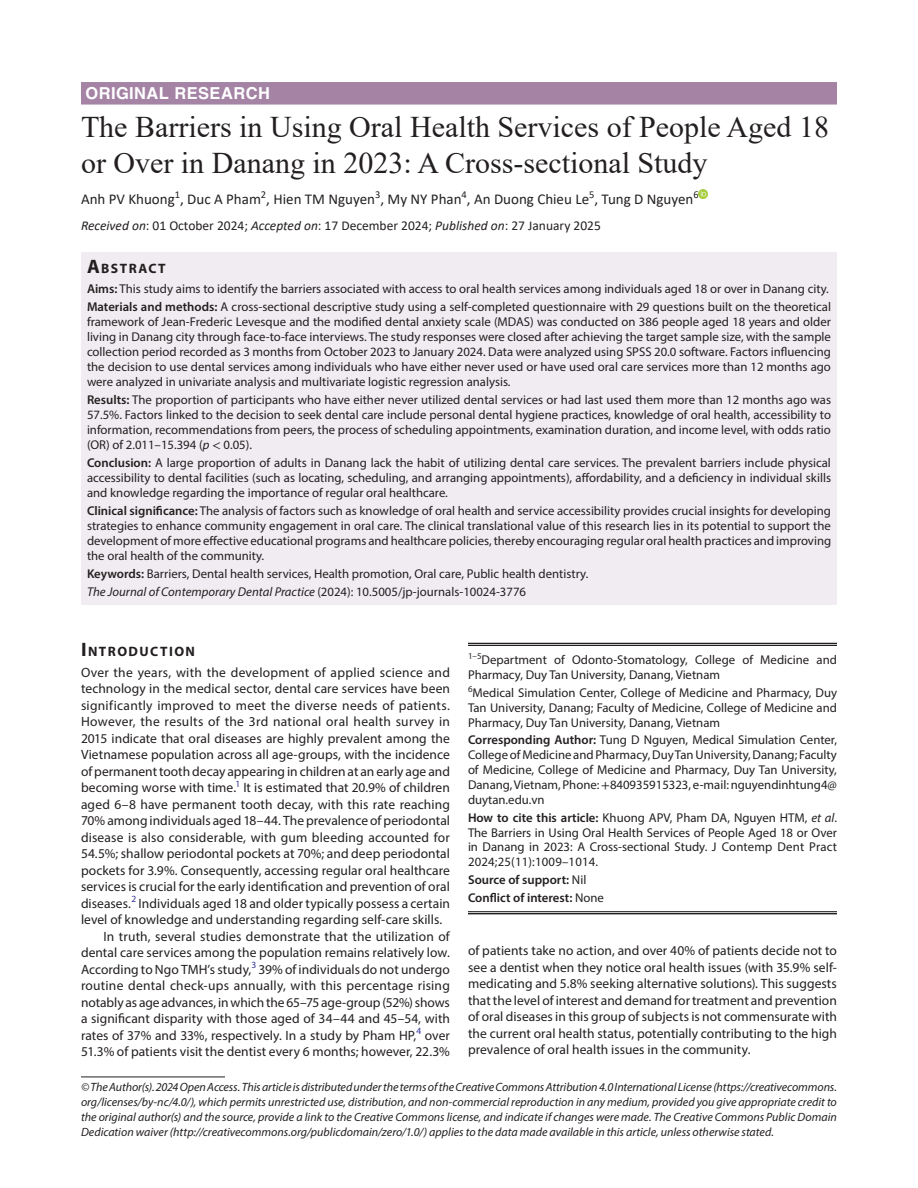
<style>
.page{position:relative;width:918px;height:1188px;background:#fff}
.page>*{position:absolute;margin:0;border:0;box-sizing:border-box;transform-origin:0 0}
.t1{font:30px/36px "Times New Roman";color:#231f20}
.ArticleType{font:700 16.5px "Helvetica LT Std";letter-spacing:.025em;color:#fff}
.AuthorName{font:15px "Calibri";color:#231f20}
.Head-1-first{font:700 13.65px "Myriad Pro";letter-spacing:.105em;color:#231f20}
.AbstractTitle{font:700 13.65px "Myriad Pro";letter-spacing:.105em;color:#231f20}
.Para-NoIndent{font:13.5px/16.5px "Myriad Pro";letter-spacing:.005em;color:#231f20;text-align:justify}
.Para-Indent{font:13.5px/16.5px "Myriad Pro";color:#231f20;text-align:justify}
.PAS_History{font:13.5px "Calibri";color:#231f20}
.Abstract-Para-first{font:12.75px/15px "Myriad Pro";color:#231f20;text-align:justify}
.Corresponding_Author{font:12.75px/14.9px "Myriad Pro";color:#231f20;text-align:justify}
.How_to_Cite{font:12.75px/14.9px "Myriad Pro";letter-spacing:.01em;color:#231f20;text-align:justify}
.Affiliation{font:12.75px/14.9px "Myriad Pro";color:#231f20;text-align:justify}
.Affiliation-first{font:12.75px/15.3px "Myriad Pro";color:#231f20}
.Keywords{font:12.75px "Myriad Pro";color:#231f20}
.JT_DOI{font:italic 12.75px "Myriad Pro";color:#231f20}
.COI{font:600 12.75px "Myriad Pro";color:#231f20}
.Source{font:600 12.75px "Myriad Pro";color:#231f20}
.FootNote{font:italic 12px/15px "Myriad Pro";color:#231f20;text-align:justify}
.s1{font-style:italic}
.s2{font-size:19.5px}
.s3{font-weight:600}
.s4{font-family:"STIX General"}
.s5{font-style:normal}
.s6{font-weight:400}
</style>
<div class="page">
<div style="left:81px;top:82px;width:756px;height:23px;background:#a483a5"></div>
<div style="left:81px;top:253px;width:756px;height:25px;background:#f0ecf1"></div>
<div style="left:81px;top:277px;width:756px;height:25px;background:#f0ecf1"></div>
<div style="left:81px;top:295px;width:756px;height:100px;background:#f0ecf1"></div>
<div style="left:81px;top:388px;width:756px;height:71px;background:#f0ecf1"></div>
<div style="left:81px;top:451px;width:756px;height:55px;background:#f0ecf1"></div>
<div style="left:81px;top:499px;width:756px;height:70px;background:#f0ecf1"></div>
<div style="left:81px;top:562px;width:756px;height:25px;background:#f0ecf1"></div>
<div style="left:81px;top:580px;width:756px;height:25px;background:#f0ecf1"></div>
<svg style="left:699px;top:189px;width:9px;height:9px"></svg>
<hr style="left:81px;top:1077px;width:144px;height:1px;background:#231f20">
<hr style="left:468px;top:643px;width:369px;height:1px;background:#231f20">
<hr style="left:468px;top:645px;width:369px;height:1px;background:#231f20">
<hr style="left:468px;top:911px;width:369px;height:1px;background:#231f20">
<hr style="left:468px;top:913px;width:369px;height:1px;background:#231f20">
<p class="ArticleType" style="left:86px;top:83px;width:186px">ORIGINAL RESEARCH</p>
<p class="t1" style="left:81px;top:108px;width:750px">The Barriers in Using Oral Health Services of People Aged 18 or Over in Danang in 2023: A Cross-sectional Study</p>
<p class="AuthorName" style="left:81px;top:189px;width:619px">Anh PV Khuong<sup>1</sup>, Duc A Pham<sup>2</sup>, Hien TM Nguyen<sup>3</sup>, My NY Phan<sup>4</sup>, An Duong Chieu Le<sup>5</sup>, Tung D Nguyen<sup>6</sup></p>
<p class="PAS_History" style="left:81px;top:216px;width:521px"><span class="s1">Received on</span>: 01 October 2024; <span class="s1">Accepted on</span>: 17 December 2024; <span class="s1">Published on</span>: 27 January 2025</p>
<p class="AbstractTitle" style="left:87px;top:260px;width:80px"><span class="s2">A</span>BSTRACT</p>
<p class="Abstract-Para-first" style="left:87px;top:281px;width:743px"><span class="s3">Aims:</span> This study aims to identify the barriers associated with access to oral health services among individuals aged 18 or over in Danang city.</p>
<p class="Abstract-Para-first" style="left:87px;top:299px;width:746px"><span class="s3">Materials and methods:</span> A cross-sectional descriptive study using a self-completed questionnaire with 29 questions built on the theoretical framework of Jean-Frederic Levesque and the modified dental anxiety scale (MDAS) was conducted on 386 people aged 18 years and older living in Danang city through face-to-face interviews. The study responses were closed after achieving the target sample size, with the sample collection period recorded as 3 months from October 2023 to January 2024. Data were analyzed using SPSS 20.0 software. Factors influencing the decision to use dental services among individuals who have either never used or have used oral care services more than 12 months ago were analyzed in univariate analysis and multivariate logistic regression analysis.</p>
<p class="Abstract-Para-first" style="left:87px;top:392px;width:746px"><span class="s3">Results:</span> The proportion of participants who have either never utilized dental services or had last used them more than 12 months ago was 57.5%. Factors linked to the decision to seek dental care include personal dental hygiene practices, knowledge of oral health, accessibility to information, recommendations from peers, the process of scheduling appointments, examination duration, and income level, with odds ratio (OR) of 2.011–15.394 (<span class="s1">p</span> <span class="s4">&lt;</span> 0.05).</p>
<p class="Abstract-Para-first" style="left:87px;top:455px;width:746px"><span class="s3">Conclusion:</span> A large proportion of adults in Danang lack the habit of utilizing dental care services. The prevalent barriers include physical accessibility to dental facilities (such as locating, scheduling, and arranging appointments), affordability, and a deficiency in individual skills and knowledge regarding the importance of regular oral healthcare.</p>
<p class="Abstract-Para-first" style="left:87px;top:503px;width:746px"><span class="s3">Clinical significance:</span> The analysis of factors such as knowledge of oral health and service accessibility provides crucial insights for developing strategies to enhance community engagement in oral care. The clinical translational value of this research lies in its potential to support the development of more effective educational programs and healthcare policies, thereby encouraging regular oral health practices and improving the oral health of the community.</p>
<p class="Keywords" style="left:87px;top:566px;width:503px"><span class="s3">Keywords:</span> Barriers, Dental health services, Health promotion, Oral care, Public health dentistry.</p>
<p class="JT_DOI" style="left:87px;top:584px;width:441px">The Journal of Contemporary Dental Practice <span class="s5">(2024): 10.5005/jp-journals-10024-3776</span></p>
<p class="Head-1-first" style="left:81px;top:642px;width:116px"><span class="s2">I</span>NTRODUCTION</p>
<p class="Para-NoIndent" style="left:81px;top:664px;width:371px">Over the years, with the development of applied science and technology in the medical sector, dental care services have been significantly improved to meet the diverse needs of patients.<br>However, the results of the 3rd national oral health survey in 2015 indicate that oral diseases are highly prevalent among the Vietnamese population across all age-groups, with the incidence of permanent tooth decay appearing in children at an early age and becoming worse with time.<sup>1</sup> It is estimated that 20.9% of children aged 6–8 have permanent tooth decay, with this rate reaching 70% among individuals aged 18–44. The prevalence of periodontal disease is also considerable, with gum bleeding accounted for 54.5%; shallow periodontal pockets at 70%; and deep periodontal pockets for 3.9%. Consequently, accessing regular oral healthcare services is crucial for the early identification and prevention of oral diseases.<sup>2</sup> Individuals aged 18 and older typically possess a certain level of knowledge and understanding regarding self-care skills.</p>
<p class="Para-Indent" style="left:81px;top:928px;width:371px;text-indent:22px">In truth, several studies demonstrate that the utilization of dental care services among the population remains relatively low.<br>According to Ngo TMH’s study,<sup>3</sup> 39% of individuals do not undergo routine dental check-ups annually, with this percentage rising notably as age advances, in which the 65–75 age-group (52%) shows a significant disparity with those aged of 34–44 and 45–54, with rates of 37% and 33%, respectively. In a study by Pham HP,<sup>4</sup> over 51.3% of patients visit the dentist every 6 months; however, 22.3%</p>
<p class="Affiliation-first" style="left:468px;top:652px;width:370px"><sup>1–5</sup>Department of Odonto-Stomatology, College of Medicine and<br>Pharmacy, Duy Tan University, Danang, Vietnam</p>
<p class="Affiliation" style="left:468px;top:685px;width:371px"><sup>6</sup>Medical Simulation Center, College of Medicine and Pharmacy, Duy Tan University, Danang; Faculty of Medicine, College of Medicine and Pharmacy, Duy Tan University, Danang, Vietnam</p>
<p class="Corresponding_Author" style="left:468px;top:733px;width:371px"><span class="s3">Corresponding Author:</span> Tung D Nguyen, Medical Simulation Center, College of Medicine and Pharmacy, Duy Tan University, Danang; Faculty of Medicine, College of Medicine and Pharmacy, Duy Tan University, Danang, Vietnam, Phone: <span class="s4">+</span>840935915323, e-mail: nguyendinhtung4@ duytan.edu.vn</p>
<p class="How_to_Cite" style="left:468px;top:810px;width:371px"><span class="s3">How to cite this article:</span> Khuong APV, Pham DA, Nguyen HTM, <span class="s1">et al</span>.<br>The Barriers in Using Oral Health Services of People Aged 18 or Over in Danang in 2023: A Cross-sectional Study. J Contemp Dent Pract 2024;25(11):1009–1014.</p>
<p class="Source" style="left:468px;top:872px;width:120px">Source of support: <span class="s6">Nil</span></p>
<p class="COI" style="left:468px;top:890px;width:137px">Conflict of interest: <span class="s6">None</span></p>
<p class="Para-Indent" style="left:468px;top:942px;width:371px">of patients take no action, and over 40% of patients decide not to see a dentist when they notice oral health issues (with 35.9% self&shy;medicating and 5.8% seeking alternative solutions). This suggests that the level of interest and demand for treatment and prevention of oral diseases in this group of subjects is not commensurate with the current oral health status, potentially contributing to the high prevalence of oral health issues in the community.</p>
<p class="FootNote" style="left:81px;top:1079px;width:758px">© The Author(s). 2024 Open Access. This article is distributed under the terms of the Creative Commons Attribution 4.0 International License (https://creativecommons. org/licenses/by-nc/4.0/), which permits unrestricted use, distribution, and non-commercial reproduction in any medium, provided you give appropriate credit to the original author(s) and the source, provide a link to the Creative Commons license, and indicate if changes were made. The Creative Commons Public Domain Dedication waiver (http://creativecommons.org/publicdomain/zero/1.0/) applies to the data made available in this article, unless otherwise stated.</p>
</div>
